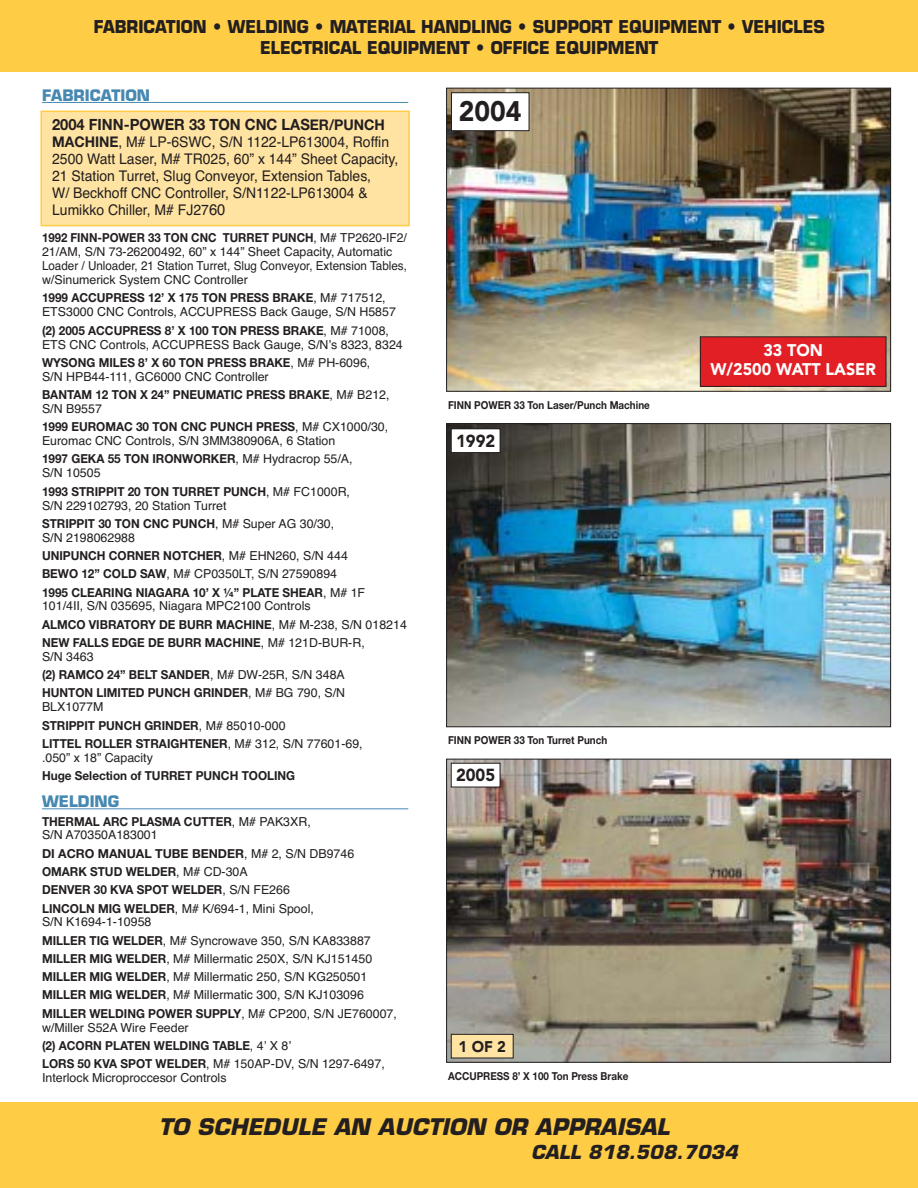
<style>
.page{position:relative;width:918px;height:1188px;background:#fff}
.page>*{position:absolute;margin:0;border:0;box-sizing:border-box;transform-origin:0 0}
.t1{font:900 28.05px "Avenir";color:#231f20;scale:.94 1}
.t2{font:italic 700 22.35px "Eurostile";letter-spacing:.005em;color:#231f20}
.t3{font:italic 700 18.9px "Eurostile";letter-spacing:.005em;color:#231f20}
.t4{font:900 17.4px "Avenir";color:#231f20;scale:.95 1}
.t5{font:700 17.25px/20.4px "Eurostile";color:#231f20;text-align:center;scale:.92 1}
.t6{font:900 16.8px/19.6px "Avenir";color:#fff;text-align:center;scale:.96 1}
.t7{font:700 15.45px "Helvetica Neue";color:#231f20;scale:.95 1}
.t8{font:700 15.45px "Eurostile";color:#4788b1}
.t9{font:900 15.45px "Avenir";color:#231f20;scale:.96 1}
.t10{font:14.7px/17.1px "Helvetica";color:#231f20;scale:.95 1}
.t11{font:12.45px/14px "Helvetica";color:#231f20}
.t12{font:700 12.45px/18.3px "Helvetica Neue";color:#231f20;scale:.95 1}
.t13{font:700 12.45px/18.3px "Helvetica Neue";color:#231f20}
.t14{font:700 12.45px "Helvetica Neue";color:#231f20;scale:.92 1}
.t15{font:700 10.95px "Helvetica Neue";color:#231f20;scale:.9 1}
.s1{font-size:14.7px}
.s2{font-family:"Helvetica Neue";font-weight:700}
.s3{font-size:15.45px}
.s4{font-family:"Helvetica";font-weight:400}
</style>
<div class="page">
<div style="left:0;top:1102px;width:918px;height:86px;background:#ffcc46"></div>
<div style="left:0;top:0;width:918px;height:71px;background:#ffcc46"></div>
<div style="left:42px;top:112px;width:366px;height:113px;background:#ffe3a2"></div>
<div style="left:40px;top:111px;width:370px;height:115px;border:2px solid #ffcc46"></div>
<hr style="left:42px;top:102px;width:366px;height:1px;background:#4788b1">
<hr style="left:42px;top:808px;width:366px;height:1px;background:#4788b1">
<img style="left:448px;top:90px;width:441px;height:300px">
<div style="left:446px;top:88px;width:445px;height:304px;border:1px solid #231f20"></div>
<img style="left:448px;top:425px;width:441px;height:300px">
<div style="left:446px;top:423px;width:445px;height:304px;border:1px solid #231f20"></div>
<img style="left:448px;top:761px;width:441px;height:300px">
<div style="left:446px;top:759px;width:445px;height:304px;border:1px solid #231f20"></div>
<div style="left:700px;top:337px;width:186px;height:49px;background:#e31f26"></div>
<div style="left:700px;top:336px;width:186px;height:51px;border:1px solid #231f20"></div>
<div style="left:452px;top:93px;width:77px;height:38px;background:#fff"></div>
<div style="left:451px;top:92px;width:78px;height:39px;border:1px solid #231f20"></div>
<div style="left:451px;top:429px;width:49px;height:24px;background:#fff"></div>
<div style="left:451px;top:428px;width:49px;height:25px;border:1px solid #231f20"></div>
<div style="left:451px;top:763px;width:49px;height:24px;background:#fff"></div>
<div style="left:451px;top:763px;width:49px;height:24px;border:1px solid #231f20"></div>
<div style="left:451px;top:1034px;width:62px;height:24px;background:#ffe3a2"></div>
<div style="left:451px;top:1034px;width:63px;height:24px;border:1px solid #231f20"></div>
<h3 class="t5" style="left:94px;top:18px;width:796px">FABRICATION • WELDING • MATERIAL HANDLING • SUPPORT EQUIPMENT • VEHICLES<br>ELECTRICAL EQUIPMENT • OFFICE EQUIPMENT</h3>
<p class="t8" style="left:42px;top:89px;width:110px">FABRICATION</p>
<p class="t7" style="left:52px;top:119px;width:352px">2004 FINN-POWER 33 TON CNC LAS<span class="s1">ER/PUNCH</span></p>
<p class="t10" style="left:52px;top:135px;width:366px"><span class="s2">MACHINE</span>, M# LP-6SWC, S/N 1122-LP613004, Roffin 2500 Watt Laser, M# TR025, 60” x 144” Sheet Capacity, 21 Station Turret, Slug Conveyor, Extension Tables,<br>W/ Beckhoff CNC Controller, S/N1122-LP613004 &amp; Lumikko Chiller, M# FJ27<span class="s3">60</span></p>
<p class="t14" style="left:42px;top:233px;width:398px">1992 FINN-POWER 33 TON CNC TURRET PUNCH<span class="s4">, M# TP2620-IF2/</span></p>
<p class="t11" style="left:42px;top:246px;width:366px">21/AM, S/N 73-26200492, 60” x 144” Sheet Capacity, Automatic<br>Loader / Unloader, 21 Station Turret, Slug Conveyor, Extension Tables, w/Sinumerick System CNC Controller</p>
<p class="t12" style="left:42px;top:290px;width:363px">1999 ACCUPRESS 12’ X 175 TON PRESS BRAKE<span class="s4">, M# 717512,</span></p>
<p class="t11" style="left:42px;top:306px;width:355px">ETS3000 CNC Controls, ACCUPRESS Back Gauge, S/N H5857</p>
<p class="t12" style="left:42px;top:322px;width:367px">(2) 2005 ACCUPRESS 8’ X 100 TON PRESS BRAKE<span class="s4">, M# 71008,</span></p>
<p class="t11" style="left:42px;top:338px;width:362px">ETS CNC Controls, ACCUPRESS Back Gauge, S/Nʼs 8323, 8324</p>
<p class="t12" style="left:42px;top:354px;width:347px">WYSONG MILES 8’ X 60 TON PRESS BRAKE<span class="s4">, M# PH-6096,</span></p>
<p class="t11" style="left:42px;top:371px;width:228px">S/N HPB44-111, GC6000 CNC Controller</p>
<p class="t12" style="left:42px;top:387px;width:367px">BANTAM 12 TON X 24” PNEUMATIC PRESS BRAKE<span class="s4">, M# B212,</span></p>
<p class="t11" style="left:42px;top:403px;width:61px">S/N B9557</p>
<p class="t12" style="left:42px;top:419px;width:366px">1999 EUROMAC 30 TON CNC PUNCH PRESS<span class="s4">, M# CX1000/30,</span></p>
<p class="t11" style="left:42px;top:435px;width:295px">Euromac CNC Controls, S/N 3MM380906A, 6 Station</p>
<p class="t12" style="left:42px;top:451px;width:328px">1997 GEKA 55 TON IRONWORKER<span class="s4">, M# Hydracrop 55/A,</span></p>
<p class="t11" style="left:42px;top:467px;width:60px">S/N 10505</p>
<p class="t12" style="left:42px;top:483px;width:326px">1993 STRIPPIT 20 TON TURRET PUNCH<span class="s4">, M# FC1000R,</span></p>
<p class="t11" style="left:42px;top:499px;width:186px">S/N 229102793, 20 Station Turret</p>
<p class="t12" style="left:42px;top:515px;width:309px">STRIPPIT 30 TON CNC PUNCH<span class="s4">, M# Super AG 30/30,</span></p>
<p class="t11" style="left:42px;top:532px;width:94px">S/N 2198062988</p>
<p class="t12" style="left:42px;top:548px;width:323px">UNIPUNCH CORNER NOTCHER<span class="s4">, M# EHN260, S/N 444</span></p>
<p class="t11" style="left:42px;top:568px;width:297px"><span class="s2">BEWO 12” COLD SAW</span>, M# CP0350LT, S/N 27590894</p>
<p class="t12" style="left:42px;top:584px;width:342px">1995 CLEARING NIAGARA 10’ X ¼” PLATE SHEAR<span class="s4">, M# 1F</span></p>
<p class="t11" style="left:42px;top:600px;width:270px">101/4II, S/N 035695, Niagara MPC2100 Controls</p>
<p class="t12" style="left:42px;top:616px;width:386px">ALMCO VIBRATORY DE BURR MACHINE<span class="s4">, M# M-238, S/N 018214<br></span>NEW FALLS EDGE DE BURR MACHINE<span class="s4">, M# 121D-BUR-R,</span></p>
<p class="t11" style="left:42px;top:651px;width:53px">S/N 3463</p>
<p class="t12" style="left:42px;top:667px;width:321px">(2) RAMCO 24” BELT SANDER<span class="s4">, M# DW-25R, S/N 348A<br></span>HUNTON LIMITED PUNCH GRINDER<span class="s4">, M# BG 790, S/N</span></p>
<p class="t11" style="left:42px;top:701px;width:63px">BLX1077M</p>
<p class="t12" style="left:42px;top:717px;width:339px">STRIPPIT PUNCH GRINDER<span class="s4">, M# 85010-000<br></span>LITTEL ROLLER STRAIGHTENER<span class="s4">, M# 312, S/N 77601-69,</span></p>
<p class="t11" style="left:42px;top:752px;width:112px">.050” x 18” Capacity</p>
<p class="t12" style="left:42px;top:768px;width:268px">Huge Selection of TURRET PUNCH TOOLING</p>
<p class="t8" style="left:42px;top:796px;width:79px">WELDING</p>
<p class="t12" style="left:42px;top:813px;width:284px">THERMAL ARC PLASMA CUTTER<span class="s4">, M# PAK3XR,</span></p>
<p class="t11" style="left:42px;top:829px;width:117px">S/N A70350A183001</p>
<p class="t13" style="left:42px;top:845px;width:314px">DI ACRO MANUAL TUBE BENDER<span class="s4">, M# 2, S/N DB9746<br></span>OMARK STUD WELDER<span class="s4">, M# CD-30A<br></span>DENVER 30 KVA SPOT WELDER<span class="s4">, S/N FE266</span></p>
<p class="t11" style="left:42px;top:902px;width:273px"><span class="s2">LINCOLN MIG WELDER</span>, M# K/694-1, Mini Spool,<br>S/N K1694-1-10958</p>
<p class="t11" style="left:42px;top:932px;width:332px;line-height:18.3px"><span class="s2">MILLER TIG WELDER</span>, M# Syncrowave 350, S/N KA833887<br><span class="s2">MILLER MIG WELDER</span>, M# Millermatic 250X, S/N KJ151450<br><span class="s2">MILLER MIG WELDER</span>, M# Millermatic 250, S/N KG250501<br><span class="s2">MILLER MIG WELDER</span>, M# Millermatic 300, S/N KJ103096</p>
<p class="t12" style="left:42px;top:1005px;width:375px">MILLER WELDING POWER SUPPLY<span class="s4">, M# CP200, S/N JE760007,</span></p>
<p class="t11" style="left:42px;top:1022px;width:148px">w/Miller S52A Wire Feeder</p>
<p class="t12" style="left:42px;top:1037px;width:264px">(2) ACORN PLATEN WELDING TABLE<span class="s4">, 4ʼ X 8ʼ</span></p>
<p class="t11" style="left:42px;top:1058px;width:344px"><span class="s2">LORS 50 KVA SPOT WELDER</span>, M# 150AP-DV, S/N 1297-6497,<br>Interlock Microproccesor Controls</p>
<h1 class="t1" style="left:459px;top:100px;width:68px">2004</h1>
<p class="t15" style="left:448px;top:401px;width:226px">FINN POWER 33 Ton Laser/Punch Machine</p>
<h3 class="t4" style="left:456px;top:434px;width:43px">1992</h3>
<p class="t15" style="left:448px;top:736px;width:179px">FINN POWER 33 Ton Turret Punch</p>
<h3 class="t4" style="left:456px;top:768px;width:43px">2005</h3>
<p class="t9" style="left:459px;top:1040px;width:51px">1OF2</p>
<p class="t15" style="left:448px;top:1072px;width:202px">ACCUPRESS 8’ X 100 Ton Press Brake</p>
<h3 class="t6" style="left:710px;top:341px;width:174px">33 TON<br>W/2500 WATT LASER</h3>
<h2 class="t2" style="left:159px;top:1118px;width:512px">TO SCHEDULE AN AUCTION OR APPRAISAL</h2>
<h3 class="t3" style="left:531px;top:1145px;width:208px">CALL 818.508.7034</h3>
</div>
